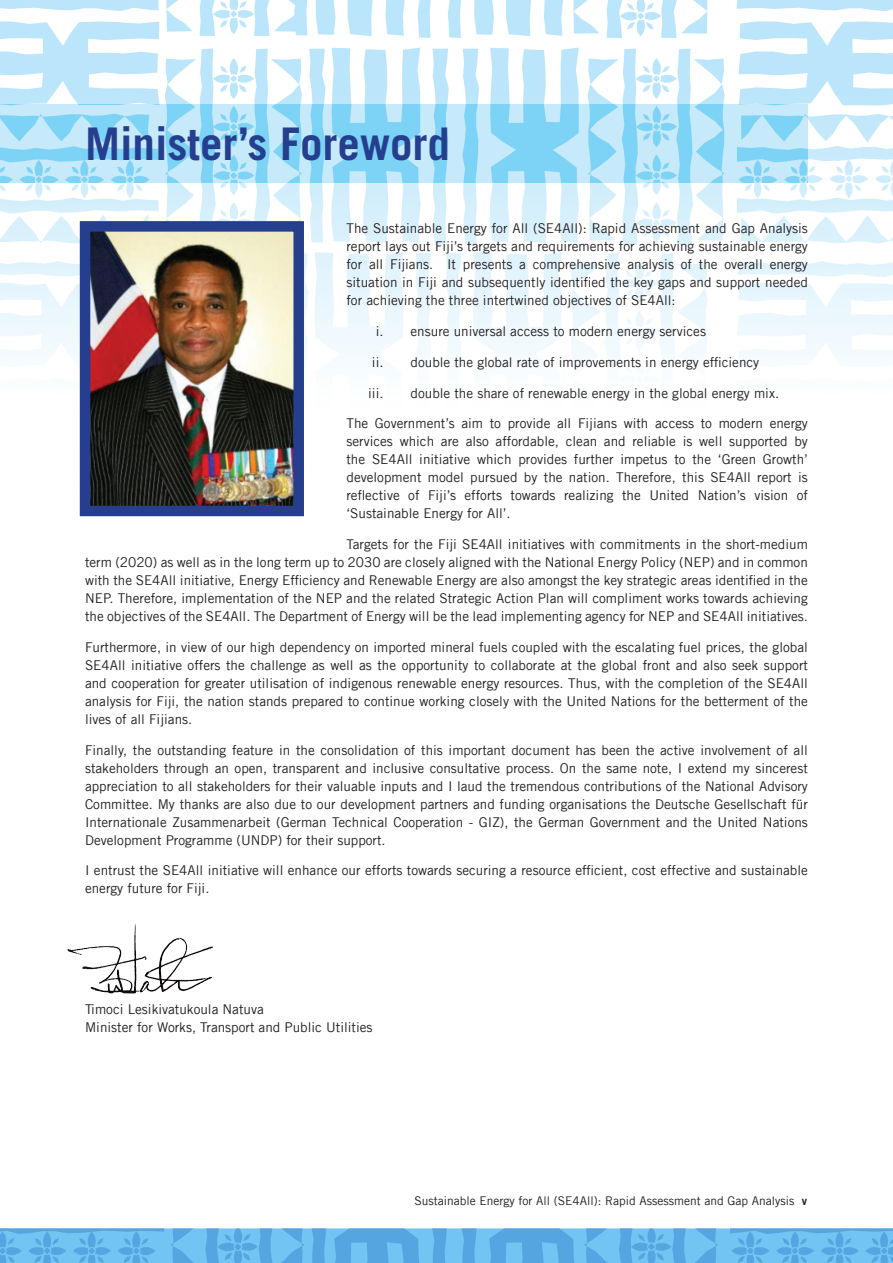
<style>
.page{position:relative;width:893px;height:1263px;background:#fff}
.page>*{position:absolute;margin:0;border:0;box-sizing:border-box;transform-origin:0 0}
.t1{font:700 45px "Trade Gothic LT Std";color:#253f8e}
.t2{font:13.5px/18px "Trade Gothic LT";color:#231f20;text-align:justify}
.t3{font:12px "Trade Gothic LT";color:#231f20}
.s1{font-family:"Trade Gothic LT Bold Two"}
</style>
<div class="page">
<img style="left:0;top:1229px;width:893px;height:34px">
<img style="left:0;top:0;width:893px;height:408px">
<img style="left:91px;top:232px;width:202px;height:273px">
<div style="left:80px;top:221px;width:224px;height:295px;border:10px solid #253f8e"></div>
<img style="left:0;top:104px;width:808px;height:79px">
<img style="left:67px;top:924px;width:146px;height:70px">
<h1 class="t1" style="left:85px;top:116px;width:366px">Minister’s Foreword</h1>
<p class="t2" style="left:346px;top:219px;width:463px">The Sustainable Energy for All (SE4All): Rapid Assessment and Gap Analysis report lays out Fiji’s targets and requirements for achieving sustainable energy for all Fijians. It presents a comprehensive analysis of the overall energy situation in Fiji and subsequently identified the key gaps and support needed for achieving the three intertwined objectives of SE4All:</p>
<p class="t2" style="left:376px;top:322px;width:332px">i. ensure universal access to modern energy services</p>
<p class="t2" style="left:372px;top:353px;width:389px">ii. double the global rate of improvements in energy efficiency</p>
<p class="t2" style="left:368px;top:384px;width:17px">iii.</p>
<p class="t2" style="left:411px;top:384px;width:370px">double the share of renewable energy in the global energy mix.</p>
<p class="t2" style="left:346px;top:414px;width:463px">The Government’s aim to provide all Fijians with access to modern energy services which are also affordable, clean and reliable is well supported by the SE4All initiative which provides further impetus to the ‘Green Growth’ development model pursued by the nation. Therefore, this SE4All report is reflective of Fiji’s efforts towards realizing the United Nation’s vision of ‘Sustainable Energy for All’.</p>
<p class="t2" style="left:85px;top:535px;width:724px;text-indent:261px">Targets for the Fiji SE4All initiatives with commitments in the short-medium term (2020) as well as in the long term up to 2030 are closely aligned with the National Energy Policy (NEP) and in common with the SE4All initiative, Energy Efficiency and Renewable Energy are also amongst the key strategic areas identified in the NEP. Therefore, implementation of the NEP and the related Strategic Action Plan will compliment works towards achieving the objectives of the SE4All. The Department of Energy will be the lead implementing agency for NEP and SE4All initiatives.</p>
<p class="t2" style="left:85px;top:638px;width:724px">Furthermore, in view of our high dependency on imported mineral fuels coupled with the escalating fuel prices, the global SE4All initiative offers the challenge as well as the opportunity to collaborate at the global front and also seek support and cooperation for greater utilisation of indigenous renewable energy resources. Thus, with the completion of the SE4All analysis for Fiji, the nation stands prepared to continue working closely with the United Nations for the betterment of the lives of all Fijians.</p>
<p class="t2" style="left:85px;top:741px;width:724px">Finally, the outstanding feature in the consolidation of this important document has been the active involvement of all stakeholders through an open, transparent and inclusive consultative process. On the same note, I extend my sincerest appreciation to all stakeholders for their valuable inputs and I laud the tremendous contributions of the National Advisory Committee. My thanks are also due to our development partners and funding organisations the Deutsche Gesellschaft für Internationale Zusammenarbeit (German Technical Cooperation - GIZ), the German Government and the United Nations Development Programme (UNDP) for their support.</p>
<p class="t2" style="left:85px;top:861px;width:724px">I entrust the SE4All initiative will enhance our efforts towards securing a resource efficient, cost effective and sustainable energy future for Fiji.</p>
<p class="t2" style="left:85px;top:1000px;width:289px">Timoci Lesikivatukoula Natuva<br>Minister for Works, Transport and Public Utilities</p>
<p class="t3" style="left:414px;top:1193px;width:394px">Sustainable Energy for All (SE4All): Rapid Assessment and Gap Analysis <span class="s1">v</span></p>
</div>
